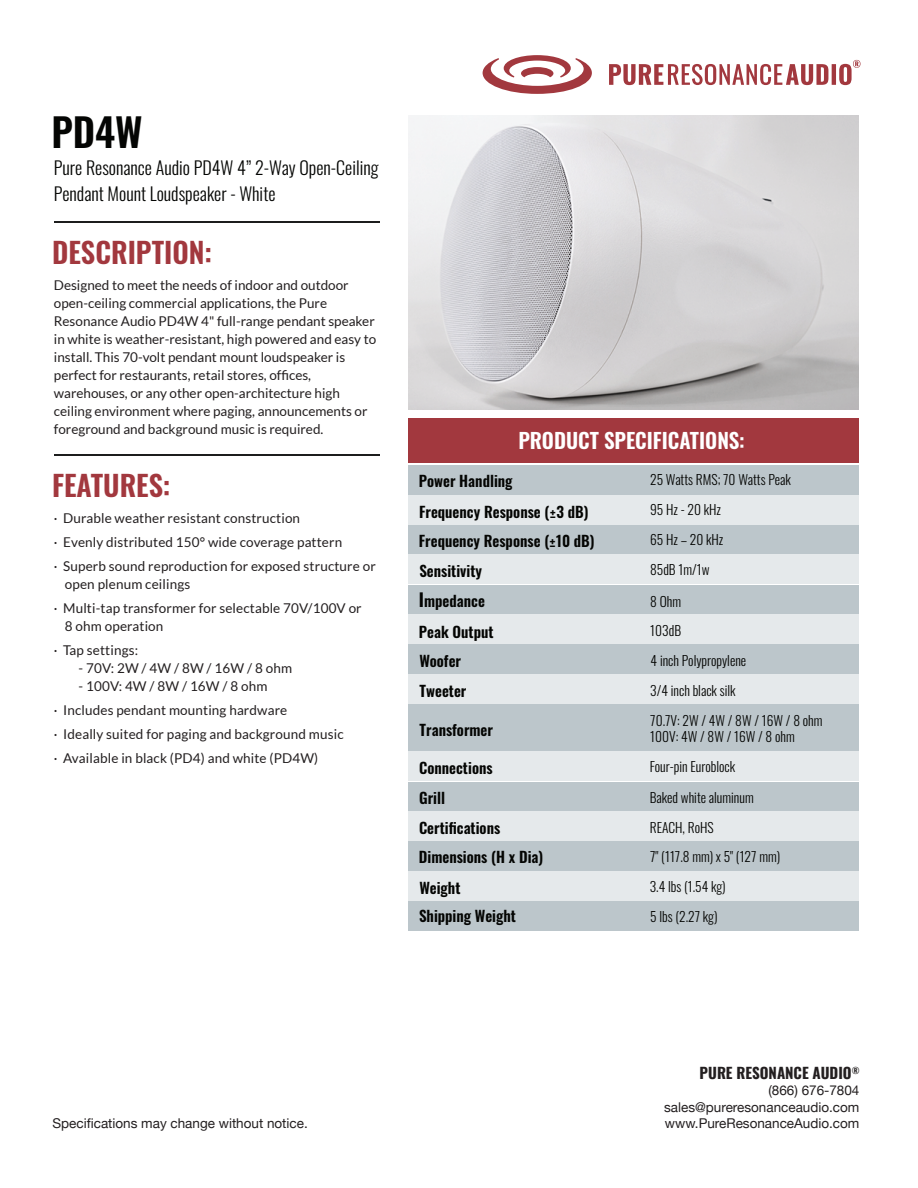
<style>
.page{position:relative;width:918px;height:1188px;background:#fff}
.page>*{position:absolute;margin:0;border:0;box-sizing:border-box;transform-origin:0 0}
.t1{font:600 39px "Oswald";color:#040503}
.t2{font:600 28.5px "Oswald";color:#a2383e}
.t3{font:600 21px "Oswald";color:#fff}
.t4{font:300 18px/25.5px "Oswald";color:#040503}
.t5{font:600 15px "Oswald";color:#040503}
.t6{font:700 15px "Oswald";color:#231f20}
.t7{font:13.5px/18px "Lato";color:#231f20}
.t8{font:300 13.5px/16.2px "Oswald";color:#040503}
.t9{font:13.5px/16.5px "Helvetica Neue";color:#231f20;text-align:right}
.s1{font-size:18px}
</style>
<div class="page">
<svg style="left:483px;top:55px;width:109px;height:39px"></svg>
<svg style="left:609px;top:64px;width:219px;height:21px"></svg>
<hr style="left:832px;top:64px;width:4px;height:21px;background:#a2383e">
<svg style="left:839px;top:60px;width:21px;height:25px"></svg>
<div style="left:409px;top:465px;width:227px;height:30px;background:#bcc6cb"></div>
<div style="left:637px;top:465px;width:222px;height:30px;background:#bcc6cb"></div>
<div style="left:409px;top:495px;width:227px;height:29px;background:#e5e9eb"></div>
<div style="left:637px;top:495px;width:222px;height:29px;background:#e5e9eb"></div>
<div style="left:409px;top:525px;width:227px;height:29px;background:#bcc6cb"></div>
<div style="left:637px;top:525px;width:222px;height:29px;background:#bcc6cb"></div>
<div style="left:409px;top:555px;width:227px;height:29px;background:#e5e9eb"></div>
<div style="left:637px;top:555px;width:222px;height:29px;background:#e5e9eb"></div>
<div style="left:409px;top:585px;width:227px;height:29px;background:#bcc6cb"></div>
<div style="left:637px;top:585px;width:222px;height:29px;background:#bcc6cb"></div>
<div style="left:409px;top:615px;width:227px;height:29px;background:#e5e9eb"></div>
<div style="left:637px;top:615px;width:222px;height:29px;background:#e5e9eb"></div>
<div style="left:409px;top:645px;width:227px;height:29px;background:#bcc6cb"></div>
<div style="left:637px;top:645px;width:222px;height:29px;background:#bcc6cb"></div>
<div style="left:409px;top:675px;width:227px;height:29px;background:#e5e9eb"></div>
<div style="left:637px;top:675px;width:222px;height:29px;background:#e5e9eb"></div>
<div style="left:409px;top:704px;width:227px;height:47px;background:#bcc6cb"></div>
<div style="left:637px;top:704px;width:222px;height:47px;background:#bcc6cb"></div>
<div style="left:409px;top:752px;width:227px;height:29px;background:#e5e9eb"></div>
<div style="left:637px;top:752px;width:222px;height:29px;background:#e5e9eb"></div>
<div style="left:409px;top:782px;width:227px;height:29px;background:#bcc6cb"></div>
<div style="left:637px;top:782px;width:222px;height:29px;background:#bcc6cb"></div>
<div style="left:409px;top:812px;width:227px;height:29px;background:#e5e9eb"></div>
<div style="left:637px;top:812px;width:222px;height:29px;background:#e5e9eb"></div>
<div style="left:409px;top:842px;width:227px;height:29px;background:#bcc6cb"></div>
<div style="left:637px;top:842px;width:222px;height:29px;background:#bcc6cb"></div>
<div style="left:409px;top:872px;width:227px;height:29px;background:#e5e9eb"></div>
<div style="left:637px;top:872px;width:222px;height:29px;background:#e5e9eb"></div>
<div style="left:409px;top:901px;width:227px;height:30px;background:#bcc6cb"></div>
<div style="left:637px;top:901px;width:222px;height:30px;background:#bcc6cb"></div>
<div style="left:408px;top:418px;width:451px;height:45px;background:#a2383e"></div>
<hr style="left:54px;top:221px;width:326px;height:2px;background:#1c1d1d">
<hr style="left:54px;top:454px;width:326px;height:2px;background:#1c1d1d">
<img style="left:408px;top:116px;width:451px;height:294px">
<h1 class="t1" style="left:52px;top:97px;width:93px">PD4W</h1>
<h3 class="t4" style="left:54px;top:154px;width:326px">Pure Resonance Audio PD4W 4” 2-Way Open-Ceiling<br>Pendant Mount Loudspeaker - White</h3>
<h2 class="t2" style="left:52px;top:227px;width:161px">DESCRIPTION:</h2>
<p class="t7" style="left:54px;top:276px;width:324px">Designed to meet the needs of indoor and outdoor open-ceiling commercial applications, the Pure Resonance Audio PD4W 4" full-range pendant speaker in white is weather-resistant, high powered and easy to install. This 70-volt pendant mount loudspeaker is perfect for restaurants, retail stores, offices, warehouses, or any other open-architecture high ceiling environment where paging, announcements or foreground and background music is required.</p>
<h2 class="t2" style="left:52px;top:460px;width:120px">FEATURES:</h2>
<p class="t7" style="left:54px;top:506px;width:323px;line-height:24px">· Durable weather resistant construction<br>· Evenly distributed 150° wide coverage pattern<br>· Superb sound reproduction for exposed structure or</p>
<p class="t7" style="left:54px;top:572px;width:309px;line-height:24px;text-indent:11px">open plenum ceilings<br>· Multi-tap transformer for selectable 70V/100V or</p>
<p class="t7" style="left:54px;top:614px;width:111px;line-height:24px;text-indent:11px">8 ohm operation · Tap settings:</p>
<p class="t7" style="left:79px;top:659px;width:215px">- 70V: 2W / 4W / 8W / 16W / 8 ohm</p>
<p class="t7" style="left:54px;top:674px;width:291px;line-height:24px;text-indent:25px">- 100V: 4W / 8W / 16W / 8 ohm<br>· Includes pendant mounting hardware<br>· Ideally suited for paging and background music · Available in black (PD4) and white (PD4W)</p>
<h3 class="t3" style="left:518px;top:422px;width:228px">PRODUCT SPECIFICATIONS:</h3>
<p class="t5" style="left:419px;top:468px;width:95px">Power Handling</p>
<p class="t8" style="left:650px;top:470px;width:142px">25 Watts RMS; 70 Watts Peak</p>
<p class="t5" style="left:419px;top:498px;width:171px">Frequency Response (±3 dB)</p>
<p class="t8" style="left:650px;top:500px;width:72px">95 Hz - 20 kHz</p>
<p class="t5" style="left:419px;top:528px;width:177px">Frequency Response (±10 dB)</p>
<p class="t8" style="left:650px;top:531px;width:75px">65 Hz – 20 kHz</p>
<p class="t5" style="left:419px;top:557px;width:64px">Sensitivity</p>
<p class="t8" style="left:650px;top:560px;width:61px">85dB 1m/1w</p>
<p class="t5" style="left:419px;top:587px;width:68px"><span class="s1">I</span>mpedance</p>
<p class="t8" style="left:650px;top:592px;width:32px">8 Ohm</p>
<p class="t5" style="left:419px;top:618px;width:76px">Peak Output</p>
<p class="t8" style="left:650px;top:621px;width:32px">103dB</p>
<p class="t5" style="left:419px;top:648px;width:43px">Woofer</p>
<p class="t8" style="left:651px;top:651px;width:97px">4 inch Polypropylene</p>
<p class="t5" style="left:420px;top:677px;width:48px">Tweeter</p>
<p class="t8" style="left:650px;top:681px;width:87px">3/4 inch black silk</p>
<p class="t5" style="left:420px;top:716px;width:75px">Transformer</p>
<p class="t8" style="left:650px;top:711px;width:174px">70.7V: 2W / 4W / 8W / 16W / 8 ohm<br>100V: 4W / 8W / 16W / 8 ohm</p>
<p class="t5" style="left:419px;top:754px;width:75px">Connections</p>
<p class="t8" style="left:650px;top:758px;width:87px">Four-pin Euroblock</p>
<p class="t5" style="left:419px;top:785px;width:27px">Grill</p>
<p class="t8" style="left:650px;top:788px;width:106px">Baked white aluminum</p>
<p class="t5" style="left:419px;top:814px;width:83px">Certifications</p>
<p class="t8" style="left:650px;top:818px;width:65px">REACH, RoHS</p>
<p class="t5" style="left:419px;top:844px;width:126px">Dimensions (H x Dia)</p>
<p class="t8" style="left:650px;top:847px;width:131px">7" (117.8 mm) x 5" (127 mm)</p>
<p class="t5" style="left:419px;top:874px;width:43px">Weight</p>
<p class="t8" style="left:650px;top:877px;width:77px">3.4 lbs (1.54 kg)</p>
<p class="t5" style="left:419px;top:902px;width:98px">Shipping Weight</p>
<p class="t8" style="left:650px;top:907px;width:69px">5 lbs (2.27 kg)</p>
<p class="t6" style="left:700px;top:1059px;width:161px">PURE RESONANCE AUDIO<sup>®</sup></p>
<p class="t9" style="left:664px;top:1083px;width:197px">(866) 676-7804 sales@pureresonanceaudio.com</p>
<p class="t9" style="left:53px;top:1116px;width:257px">Specifications may change without notice.</p>
<p class="t9" style="left:665px;top:1116px;width:196px">www.PureResonanceAudio.com</p>
</div>
